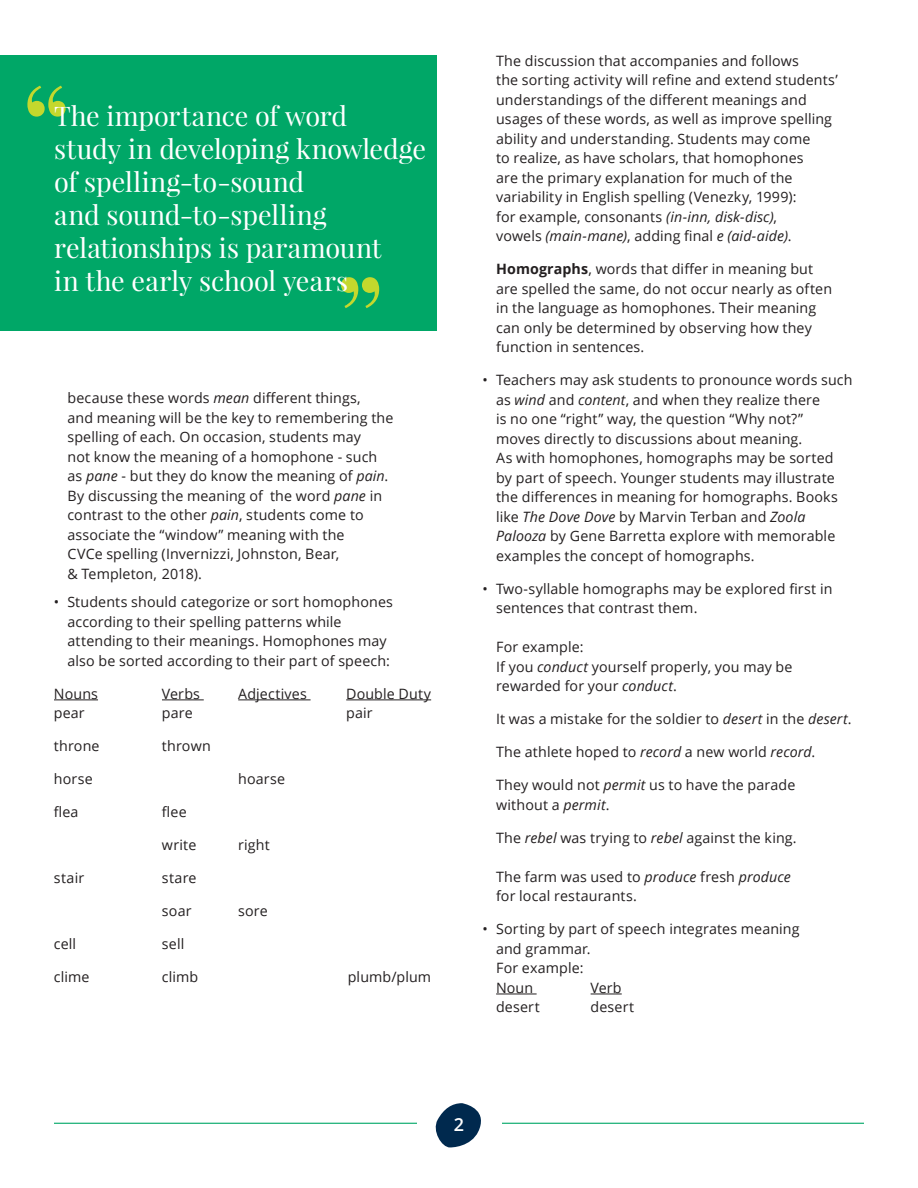
<style>
.page{position:relative;width:918px;height:1188px;background:#fff}
.page>*{position:absolute;margin:0;border:0;box-sizing:border-box;transform-origin:0 0}
.t1{font:123px "Playfair Display";color:#c4d82d}
.t2{font:27px/33px "Playfair Display";letter-spacing:-.005em;color:#fff}
.t3{font:600 18px "Open Sans";color:#fff}
.t4{font:14.25px/19.5px "Open Sans";letter-spacing:.01em;color:#231f20}
.s1{font-style:italic}
.s2{font-weight:700}
</style>
<div class="page">
<hr style="left:54px;top:1123px;width:810px;height:1px;background:#00a767">
<div style="left:417px;top:1114px;width:84px;height:74px;background:#fff"></div>
<svg style="left:435px;top:1103px;width:46px;height:44px"></svg>
<hr style="left:54px;top:700px;width:44px;height:1px;background:#231f20">
<hr style="left:162px;top:700px;width:42px;height:1px;background:#231f20">
<hr style="left:238px;top:700px;width:73px;height:1px;background:#231f20">
<hr style="left:346px;top:700px;width:85px;height:1px;background:#231f20">
<hr style="left:496px;top:994px;width:41px;height:1px;background:#231f20">
<hr style="left:591px;top:994px;width:31px;height:1px;background:#231f20">
<div style="left:0;top:55px;width:436px;height:275px;background:#00a767"></div>
<h1 class="t1" style="left:21px;top:51px;width:53px">“</h1>
<h2 class="t2" style="left:54px;top:99px;width:373px">The importance of word<br>study in developing knowledge of spelling-to-sound<br>and sound-to-spelling relationships is paramount<br>in the early school years</h2>
<h1 class="t1" style="left:334px;top:243px;width:53px">”</h1>
<p class="t4" style="left:67px;top:388px;width:327px">because these words <span class="s1">mean</span> different things,<br>and meaning will be the key to remembering the spelling of each. On occasion, students may<br>not know the meaning of a homophone - such as <span class="s1">pane</span> - but they do know the meaning of <span class="s1">pain</span>.<br>By discussing the meaning of the word <span class="s1">pane</span> in contrast to the other <span class="s1">pain</span>, students come to associate the “window” meaning with the<br>CVCe spelling (Invernizzi, Johnston, Bear,<br>&amp; Templeton, 2018).</p>
<p class="t4" style="left:67px;top:592px;width:327px;text-indent:-13px">• Students should categorize or sort homophones according to their spelling patterns while attending to their meanings. Homophones may also be sorted according to their part of speech:</p>
<p class="t4" style="left:54px;top:683px;width:46px">Nouns</p>
<p class="t4" style="left:162px;top:683px;width:40px">Verbs</p>
<p class="t4" style="left:238px;top:683px;width:70px">Adjectives</p>
<p class="t4" style="left:346px;top:683px;width:86px">Double Duty</p>
<p class="t4" style="left:54px;top:703px;width:32px">pear</p>
<p class="t4" style="left:162px;top:703px;width:32px">pare</p>
<p class="t4" style="left:346px;top:703px;width:28px">pair</p>
<p class="t4" style="left:54px;top:736px;width:47px">throne</p>
<p class="t4" style="left:162px;top:736px;width:50px">thrown</p>
<p class="t4" style="left:54px;top:769px;width:40px">horse</p>
<p class="t4" style="left:238px;top:769px;width:48px">hoarse</p>
<p class="t4" style="left:54px;top:802px;width:26px">flea</p>
<p class="t4" style="left:162px;top:802px;width:26px">flee</p>
<p class="t4" style="left:162px;top:835px;width:36px">write</p>
<p class="t4" style="left:238px;top:835px;width:33px">right</p>
<p class="t4" style="left:54px;top:868px;width:32px">stair</p>
<p class="t4" style="left:162px;top:868px;width:36px">stare</p>
<p class="t4" style="left:162px;top:901px;width:31px">soar</p>
<p class="t4" style="left:238px;top:901px;width:31px">sore</p>
<p class="t4" style="left:54px;top:934px;width:24px">cell</p>
<p class="t4" style="left:162px;top:934px;width:24px">sell</p>
<p class="t4" style="left:54px;top:967px;width:37px">clime</p>
<p class="t4" style="left:162px;top:967px;width:38px">climb</p>
<p class="t4" style="left:348px;top:967px;width:85px">plumb/plum</p>
<p class="t4" style="left:496px;top:51px;width:343px">The discussion that accompanies and follows<br>the sorting activity will refine and extend students’ understandings of the different meanings and usages of these words, as well as improve spelling ability and understanding. Students may come<br>to realize, as have scholars, that homophones<br>are the primary explanation for much of the variability in English spelling (Venezky, 1999):<br>for example, consonants <span class="s1">(in-inn, disk-disc)</span>,<br>vowels <span class="s1">(main-mane)</span>, adding final <span class="s1">e (aid-aide)</span>.</p>
<p class="t4" style="left:496px;top:259px;width:338px"><span class="s2">Homographs</span>, words that differ in meaning but are spelled the same, do not occur nearly as often in the language as homophones. Their meaning can only be determined by observing how they function in sentences.</p>
<p class="t4" style="left:496px;top:370px;width:358px;text-indent:-13px">• Teachers may ask students to pronounce words such as <span class="s1">wind</span> and <span class="s1">content</span>, and when they realize there<br>is no one “right” way, the question “Why not?”<br>moves directly to discussions about meaning.<br>As with homophones, homographs may be sorted by part of speech. Younger students may illustrate the differences in meaning for homographs. Books like <span class="s1">The Dove Dove</span> by Marvin Terban and <span class="s1">Zoola Palooza</span> by Gene Barretta explore with memorable examples the concept of homographs.</p>
<p class="t4" style="left:496px;top:578px;width:338px;text-indent:-13px">• Two-syllable homographs may be explored first in sentences that contrast them.</p>
<p class="t4" style="left:496px;top:637px;width:298px">For example:<br>If you <span class="s1">conduct</span> yourself properly, you may be rewarded for your <span class="s1">conduct</span>.</p>
<p class="t4" style="left:496px;top:709px;width:357px">It was a mistake for the soldier to <span class="s1">desert</span> in the <span class="s1">desert</span>.</p>
<p class="t4" style="left:496px;top:742px;width:321px">The athlete hoped to <span class="s1">record</span> a new world <span class="s1">record</span>.</p>
<p class="t4" style="left:496px;top:775px;width:301px">They would not <span class="s1">permit</span> us to have the parade without a <span class="s1">permit</span>.</p>
<p class="t4" style="left:496px;top:827px;width:302px">The <span class="s1">rebel</span> was trying to <span class="s1">rebel</span> against the king.</p>
<p class="t4" style="left:496px;top:866px;width:296px">The farm was used to <span class="s1">produce</span> fresh <span class="s1">produce </span>for local restaurants.</p>
<p class="t4" style="left:496px;top:919px;width:305px;text-indent:-13px">• Sorting by part of speech integrates meaning and grammar.<br>For example:<br>Noun</p>
<p class="t4" style="left:591px;top:977px;width:33px">Verb</p>
<p class="t4" style="left:496px;top:997px;width:45px">desert</p>
<p class="t4" style="left:591px;top:997px;width:45px">desert</p>
<p class="t3" style="left:454px;top:1112px;width:12px">2</p>
</div>
